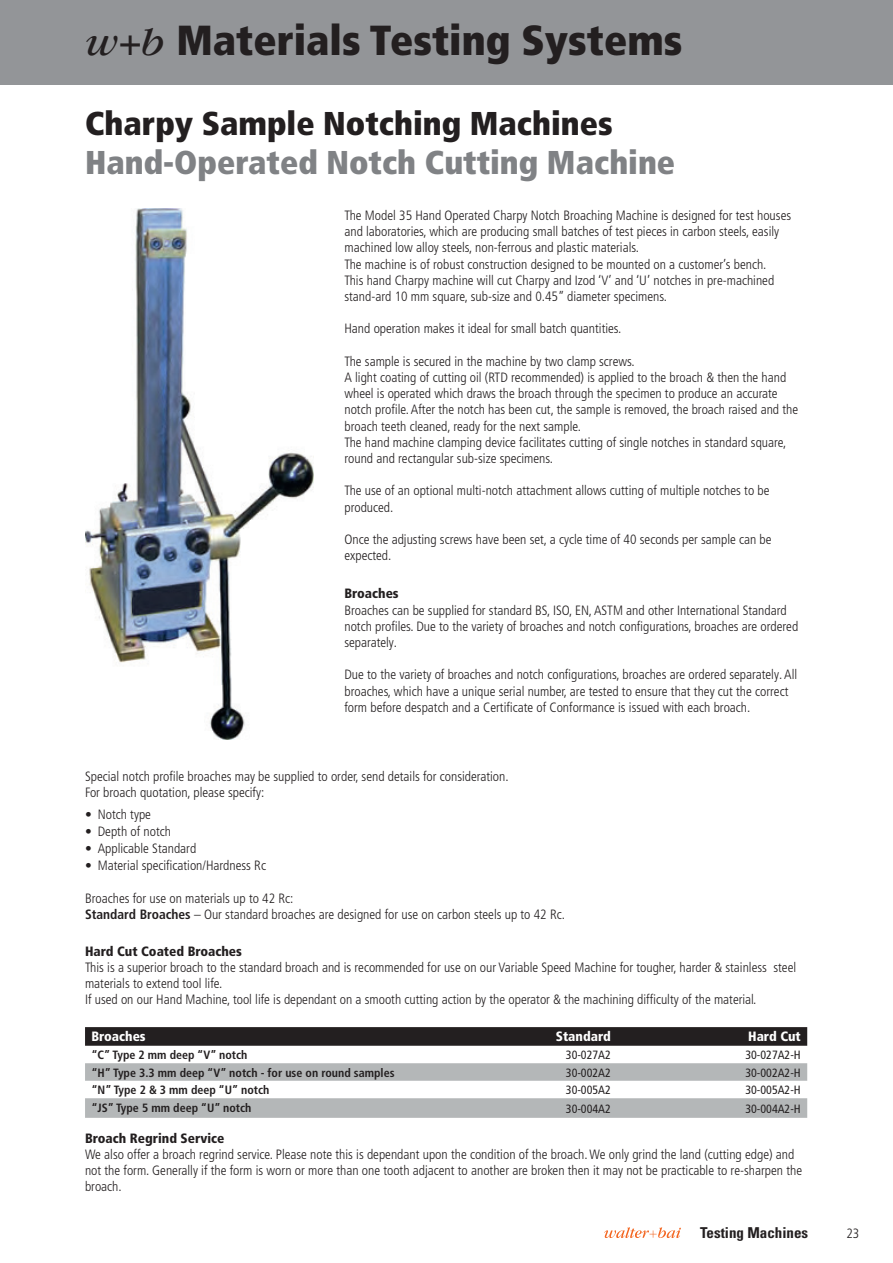
<style>
.page{position:relative;width:893px;height:1263px;background:#fff}
.page>*{position:absolute;margin:0;border:0;box-sizing:border-box;transform-origin:0 0}
.t1{font:900 condensed 42px "Frutiger LT Pro";color:#231f20}
.t2{font:900 condensed 33px "Frutiger LT Pro";color:#808285}
.t3{font:900 condensed 33px "Frutiger LT Pro";color:#231f20}
.t4{font:700 condensed 15px "Univers LT Std";color:#231f20}
.t5{font:300 condensed 13.5px/16.2px "Frutiger LT Pro";color:#231f20}
.t6{font:900 condensed 13.5px "Frutiger LT Pro";color:#231f20}
.t7{font:900 condensed 13.5px "Frutiger LT Pro";color:#fff}
.t8{font:700 condensed 12px "Frutiger LT Pro";color:#231f20}
.t9{font:condensed 12px "Frutiger LT Pro";color:#231f20}
.s1{font-family:"Garamond";font-weight:400;font-style:italic;font-stretch:normal}
.s2{font-family:"Garamond";font-weight:400;font-style:italic;font-stretch:normal;font-size:39px}
.s3{font-weight:700}
</style>
<div class="page">
<svg style="left:604px;top:1227px;width:77px;height:11px"></svg>
<div style="left:0;top:0;width:893px;height:85px;background:#939598"></div>
<img style="left:85px;top:208px;width:229px;height:531px">
<svg style="left:85px;top:1027px;width:722px;height:19px;background:#272324"></svg>
<svg style="left:85px;top:1063px;width:722px;height:18px;background:#b6b8b9"></svg>
<svg style="left:85px;top:1098px;width:722px;height:20px;background:#b5b8b9"></svg>
<h1 class="t1" style="left:85px;top:15px;width:599px"><span class="s1">w</span><span class="s2">+</span><span class="s1">b</span> Materials Testing Systems</h1>
<h2 class="t3" style="left:85px;top:104px;width:529px">Charpy Sample Notching Machines</h2>
<h2 class="t2" style="left:85px;top:143px;width:592px">Hand-Operated Notch Cutting Machine</h2>
<p class="t5" style="left:344px;top:207px;width:448px">The Model 35 Hand Operated Charpy Notch Broaching Machine is designed for test houses and laboratories, which are producing small batches of test pieces in carbon steels, easily machined low alloy steels, non-ferrous and plastic materials.<br>The machine is of robust construction designed to be mounted on a customer’s bench.<br>This hand Charpy machine will cut Charpy and Izod ‘V’ and ‘U’ notches in pre-machined stand-ard 10 mm square, sub-size and 0.45” diameter specimens.</p>
<p class="t5" style="left:344px;top:321px;width:279px">Hand operation makes it ideal for small batch quantities.</p>
<p class="t5" style="left:344px;top:353px;width:455px">The sample is secured in the machine by two clamp screws.<br>A light coating of cutting oil (RTD recommended) is applied to the broach &amp; then the hand wheel is operated which draws the broach through the specimen to produce an accurate notch profile. After the notch has been cut, the sample is removed, the broach raised and the broach teeth cleaned, ready for the next sample.<br>The hand machine clamping device facilitates cutting of single notches in standard square, round and rectangular sub-size specimens.</p>
<p class="t5" style="left:344px;top:483px;width:427px">The use of an optional multi-notch attachment allows cutting of multiple notches to be produced.</p>
<p class="t5" style="left:344px;top:531px;width:429px">Once the adjusting screws have been set, a cycle time of 40 seconds per sample can be expected.</p>
<p class="t6" style="left:344px;top:585px;width:56px">Broaches</p>
<p class="t5" style="left:344px;top:602px;width:455px">Broaches can be supplied for standard BS, ISO, EN, ASTM and other International Standard notch profiles. Due to the variety of broaches and notch configurations, broaches are ordered separately.</p>
<p class="t5" style="left:344px;top:667px;width:454px">Due to the variety of broaches and notch configurations, broaches are ordered separately. All broaches, which have a unique serial number, are tested to ensure that they cut the correct form before despatch and a Certificate of Conformance is issued with each broach.</p>
<p class="t5" style="left:85px;top:769px;width:425px">Special notch profile broaches may be supplied to order, send details for consideration.<br>For broach quotation, please specify:</p>
<p class="t5" style="left:85px;top:807px;width:68px">• Notch type</p>
<p class="t5" style="left:85px;top:824px;width:88px">• Depth of notch</p>
<p class="t5" style="left:85px;top:841px;width:113px">• Applicable Standard</p>
<p class="t5" style="left:85px;top:858px;width:182px">• Material specification/Hardness Rc</p>
<p class="t5" style="left:85px;top:890px;width:481px">Broaches for use on materials up to 42 Rc:<br><span class="s3">Standard Broaches</span> – Our standard broaches are designed for use on carbon steels up to 42 Rc.</p>
<p class="t6" style="left:85px;top:943px;width:158px">Hard Cut Coated Broaches</p>
<p class="t5" style="left:85px;top:959px;width:713px">This is a superior broach to the standard broach and is recommended for use on our Variable Speed Machine for tougher, harder &amp; stainless steel materials to extend tool life.<br>If used on our Hand Machine, tool life is dependant on a smooth cutting action by the operator &amp; the machining difficulty of the material.</p>
<p class="t7" style="left:91px;top:1029px;width:56px">Broaches</p>
<p class="t7" style="left:556px;top:1029px;width:57px">Standard</p>
<p class="t7" style="left:748px;top:1029px;width:54px">Hard Cut</p>
<p class="t8" style="left:91px;top:1048px;width:158px">“C” Type 2 mm deep “V” notch</p>
<p class="t9" style="left:566px;top:1048px;width:46px">30-027A2</p>
<p class="t9" style="left:745px;top:1048px;width:57px">30-027A2-H</p>
<p class="t8" style="left:91px;top:1065px;width:305px">“H” Type 3.3 mm deep “V” notch - for use on round samples</p>
<p class="t9" style="left:566px;top:1065px;width:46px">30-002A2</p>
<p class="t9" style="left:745px;top:1065px;width:57px">30-002A2-H</p>
<p class="t8" style="left:91px;top:1083px;width:179px">“N” Type 2 &amp; 3 mm deep “U” notch</p>
<p class="t9" style="left:566px;top:1083px;width:46px">30-005A2</p>
<p class="t9" style="left:745px;top:1083px;width:57px">30-005A2-H</p>
<p class="t8" style="left:91px;top:1100px;width:162px">“JS” Type 5 mm deep “U” notch</p>
<p class="t9" style="left:566px;top:1101px;width:46px">30-004A2</p>
<p class="t9" style="left:745px;top:1101px;width:57px">30-004A2-H</p>
<p class="t6" style="left:85px;top:1130px;width:141px">Broach Regrind Service</p>
<p class="t5" style="left:85px;top:1146px;width:719px">We also offer a broach regrind service. Please note this is dependant upon the condition of the broach. We only grind the land (cutting edge) and not the form. Generally if the form is worn or more than one tooth adjacent to another are broken then it may not be practicable to re-sharpen the broach.</p>
<p class="t4" style="left:700px;top:1223px;width:110px">Testing Machines</p>
<p class="t5" style="left:846px;top:1225px;width:14px">23</p>
</div>
